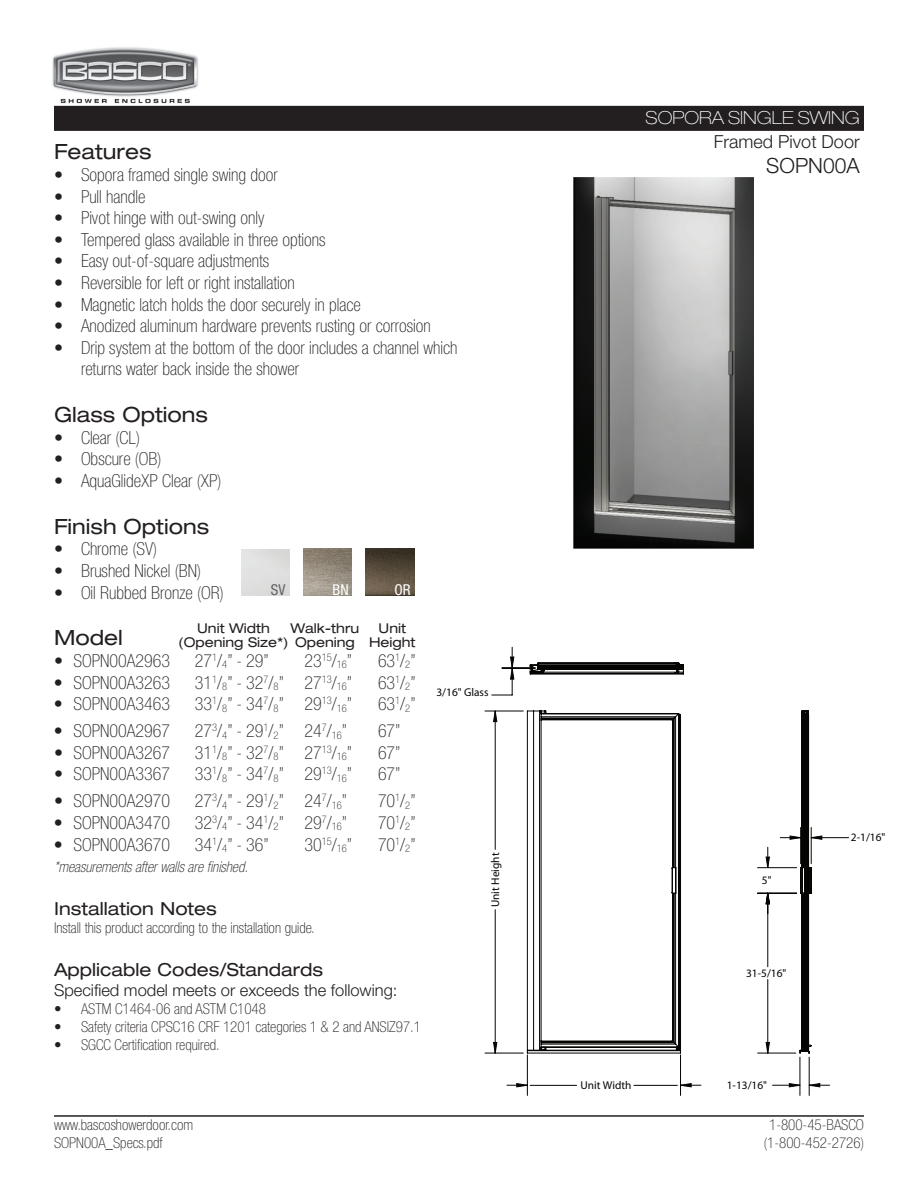
<style>
.page{position:relative;width:918px;height:1188px;background:#fff}
.page>*{position:absolute;margin:0;border:0;box-sizing:border-box;transform-origin:0 0}
.t1{font:expanded 21px "Helvetica Neue LT Std";color:#231f20}
.t2{font:300 21px "Helvetica Neue LT Std";color:#231f20}
.t3{font:100 condensed 18px/21.6px "Helvetica Neue LT Std";color:#231f20}
.t4{font:expanded 18px "Helvetica Neue LT Std";color:#231f20}
.t5{font:100 expanded 18px "Helvetica Neue LT Std";color:#fff}
.t6{font:300 18px "Helvetica Neue LT Std";color:#231f20}
.t7{font:300 16.5px "Helvetica Neue LT Std";color:#231f20}
.t8{font:100 condensed 15px/18px "Helvetica Neue LT Std";color:#231f20}
.t9{font:italic 100 condensed 15px "Helvetica Neue LT Std";color:#231f20}
.t10{font:condensed 15px "Helvetica Neue LT Std";color:#fff}
.t11{font:condensed 15px "Helvetica Neue LT Std";color:#636366}
.t12{font:expanded 13.5px/13.5px "Helvetica Neue LT Std";color:#231f20;text-align:center}
.t13{font:11.4px "Arial";color:#040503}
</style>
<div class="page">
<img style="left:52px;top:47px;width:149px;height:59px">
<div style="left:54px;top:106px;width:810px;height:25px;background:#231f20;border:2px solid #231f20"></div>
<hr style="left:54px;top:1115px;width:810px;height:2px;background:#231f20">
<img style="left:573px;top:177px;width:181px;height:372px">
<img style="left:303px;top:549px;width:49px;height:46px">
<img style="left:365px;top:549px;width:49px;height:46px">
<hr style="left:527px;top:1055px;width:1px;height:40px;background:#040503">
<hr style="left:680px;top:1055px;width:1px;height:40px;background:#040503">
<svg style="left:492px;top:647px;width:21px;height:49px"></svg>
<hr style="left:800px;top:1057px;width:1px;height:38px;background:#040503">
<hr style="left:809px;top:1057px;width:1px;height:38px;background:#040503">
<hr style="left:811px;top:837px;width:38px;height:1px;background:#040503">
<hr style="left:485px;top:1053px;width:38px;height:1px;background:#040503">
<hr style="left:485px;top:711px;width:38px;height:1px;background:#040503">
<svg style="left:511px;top:657px;width:311px;height:430px"></svg>
<svg style="left:493px;top:710px;width:5px;height:344px"></svg>
<svg style="left:527px;top:710px;width:154px;height:344px"></svg>
<svg style="left:529px;top:662px;width:155px;height:13px;background:#373836"></svg>
<svg style="left:780px;top:710px;width:32px;height:344px"></svg>
<hr style="left:530px;top:1085px;width:47px;height:1px;background:#040503">
<hr style="left:634px;top:1085px;width:43px;height:1px;background:#040503">
<p class="t1" style="left:54px;top:139px;width:99px">Features</p>
<p class="t3" style="left:54px;top:164px;width:225px">• Sopora framed single swing door</p>
<p class="t3" style="left:54px;top:185px;width:93px">• Pull handle</p>
<p class="t3" style="left:54px;top:207px;width:212px">• Pivot hinge with out-swing only</p>
<p class="t3" style="left:54px;top:229px;width:273px">• Tempered glass available in three options</p>
<p class="t3" style="left:54px;top:250px;width:217px">• Easy out-of-square adjustments</p>
<p class="t3" style="left:54px;top:272px;width:242px">• Reversible for left or right installation</p>
<p class="t3" style="left:54px;top:293px;width:308px">• Magnetic latch holds the door securely in place</p>
<p class="t3" style="left:54px;top:315px;width:378px">• Anodized aluminum hardware prevents rusting or corrosion</p>
<p class="t3" style="left:81px;top:337px;width:378px;text-indent:-27px">• Drip system at the bottom of the door includes a channel which returns water back inside the shower</p>
<p class="t1" style="left:54px;top:402px;width:155px">Glass Options</p>
<p class="t3" style="left:54px;top:427px;width:88px">• Clear (CL)</p>
<p class="t3" style="left:54px;top:448px;width:109px">• Obscure (OB)</p>
<p class="t3" style="left:54px;top:470px;width:169px">• AquaGlideXP Clear (XP)</p>
<p class="t1" style="left:54px;top:514px;width:157px">Finish Options</p>
<p class="t3" style="left:54px;top:538px;width:105px">• Chrome (SV)</p>
<p class="t3" style="left:54px;top:560px;width:149px">• Brushed Nickel (BN)</p>
<p class="t3" style="left:54px;top:581px;width:171px">• Oil Rubbed Bronze (OR)</p>
<p class="t1" style="left:54px;top:625px;width:70px">Model</p>
<p class="t3" style="left:54px;top:650px;width:117px">• SOPN00A2963</p>
<p class="t3" style="left:195px;top:650px;width:75px">27<sup>1</sup>/<sub>4</sub>” - 29”</p>
<p class="t3" style="left:305px;top:650px;width:49px">23<sup>15</sup>/<sub>16</sub>”</p>
<p class="t3" style="left:378px;top:650px;width:39px">63<sup>1</sup>/<sub>2</sub>”</p>
<p class="t3" style="left:54px;top:671px;width:117px">• SOPN00A3263</p>
<p class="t3" style="left:195px;top:671px;width:159px">31<sup>1</sup>/<sub>8</sub>” - 32<sup>7</sup>/<sub>8</sub>” 27<sup>13</sup>/<sub>16</sub>”</p>
<p class="t3" style="left:378px;top:671px;width:39px">63<sup>1</sup>/<sub>2</sub>”</p>
<p class="t3" style="left:54px;top:693px;width:117px">• SOPN00A3463</p>
<p class="t3" style="left:195px;top:693px;width:159px">33<sup>1</sup>/<sub>8</sub>” - 34<sup>7</sup>/<sub>8</sub>” 29<sup>13</sup>/<sub>16</sub>”</p>
<p class="t3" style="left:378px;top:693px;width:39px">63<sup>1</sup>/<sub>2</sub>”</p>
<p class="t3" style="left:54px;top:720px;width:117px">• SOPN00A2967</p>
<p class="t3" style="left:195px;top:720px;width:154px">27<sup>3</sup>/<sub>4</sub>” - 29<sup>1</sup>/<sub>2</sub>” 24<sup>7</sup>/<sub>16</sub>”</p>
<p class="t3" style="left:378px;top:720px;width:24px">67”</p>
<p class="t3" style="left:54px;top:742px;width:117px">• SOPN00A3267</p>
<p class="t3" style="left:195px;top:742px;width:159px">31<sup>1</sup>/<sub>8</sub>” - 32<sup>7</sup>/<sub>8</sub>” 27<sup>13</sup>/<sub>16</sub>”</p>
<p class="t3" style="left:378px;top:742px;width:24px">67”</p>
<p class="t3" style="left:54px;top:763px;width:117px">• SOPN00A3367</p>
<p class="t3" style="left:195px;top:763px;width:159px">33<sup>1</sup>/<sub>8</sub>” - 34<sup>7</sup>/<sub>8</sub>” 29<sup>13</sup>/<sub>16</sub>”</p>
<p class="t3" style="left:378px;top:763px;width:24px">67”</p>
<p class="t3" style="left:54px;top:790px;width:117px">• SOPN00A2970</p>
<p class="t3" style="left:195px;top:790px;width:154px">27<sup>3</sup>/<sub>4</sub>” - 29<sup>1</sup>/<sub>2</sub>” 24<sup>7</sup>/<sub>16</sub>”</p>
<p class="t3" style="left:378px;top:790px;width:39px">70<sup>1</sup>/<sub>2</sub>”</p>
<p class="t3" style="left:54px;top:812px;width:117px">• SOPN00A3470</p>
<p class="t3" style="left:195px;top:812px;width:154px">32<sup>3</sup>/<sub>4</sub>” - 34<sup>1</sup>/<sub>2</sub>” 29<sup>7</sup>/<sub>16</sub>”</p>
<p class="t3" style="left:378px;top:812px;width:39px">70<sup>1</sup>/<sub>2</sub>”</p>
<p class="t3" style="left:54px;top:833px;width:117px">• SOPN00A3670</p>
<p class="t3" style="left:195px;top:833px;width:75px">34<sup>1</sup>/<sub>4</sub>” - 36”</p>
<p class="t3" style="left:305px;top:833px;width:49px">30<sup>15</sup>/<sub>16</sub>”</p>
<p class="t3" style="left:378px;top:833px;width:39px">70<sup>1</sup>/<sub>2</sub>”</p>
<p class="t9" style="left:54px;top:858px;width:196px">*measurements after walls are finished.</p>
<p class="t4" style="left:54px;top:897px;width:164px">Installation Notes</p>
<p class="t8" style="left:54px;top:918px;width:262px">Install this product according to the installation guide.</p>
<p class="t4" style="left:54px;top:959px;width:271px">Applicable Codes/Standards</p>
<p class="t7" style="left:54px;top:980px;width:345px">Specified model meets or exceeds the following:</p>
<p class="t8" style="left:54px;top:999px;width:213px">• ASTM C1464-06 and ASTM C1048</p>
<p class="t8" style="left:54px;top:1017px;width:369px">• Safety criteria CPSC16 CRF 1201 categories 1 &amp; 2 and ANSIZ97.1</p>
<p class="t8" style="left:54px;top:1035px;width:167px">• SGCC Certification required.</p>
<p class="t11" style="left:271px;top:581px;width:16px">SV</p>
<p class="t10" style="left:333px;top:581px;width:18px">BN</p>
<p class="t10" style="left:394px;top:581px;width:18px">OR</p>
<p class="t12" style="left:178px;top:622px;width:112px">Unit Width (Opening Size*)</p>
<p class="t12" style="left:369px;top:622px;width:48px">Unit<br>Height</p>
<p class="t12" style="left:291px;top:622px;width:70px">Walk-thru<br>Opening</p>
<p class="t13" style="left:437px;top:685px;width:54px">3/16" Glass</p>
<p class="t13" style="left:488px;top:907px;width:56px;rotate:-90deg">Unit Height</p>
<p class="t5" style="left:646px;top:107px;width:216px">SOPORA SINGLE SWING</p>
<p class="t6" style="left:714px;top:131px;width:147px">Framed Pivot Door</p>
<p class="t2" style="left:766px;top:153px;width:95px">SOPN00A</p>
<p class="t13" style="left:580px;top:1078px;width:53px">Unit Width</p>
<p class="t13" style="left:762px;top:873px;width:11px">5"</p>
<p class="t13" style="left:746px;top:966px;width:42px">31-5/16"</p>
<p class="t13" style="left:727px;top:1078px;width:42px">1-13/16"</p>
<p class="t13" style="left:851px;top:831px;width:36px">2-1/16"</p>
<p class="t8" style="left:54px;top:1116px;width:141px">www.bascoshowerdoor.com<br>SOPN00A_Specs.pdf</p>
<p class="t8" style="left:764px;top:1116px;width:102px;text-align:center">1-800-45-BASCO (1-800-452-2726)</p>
</div>
